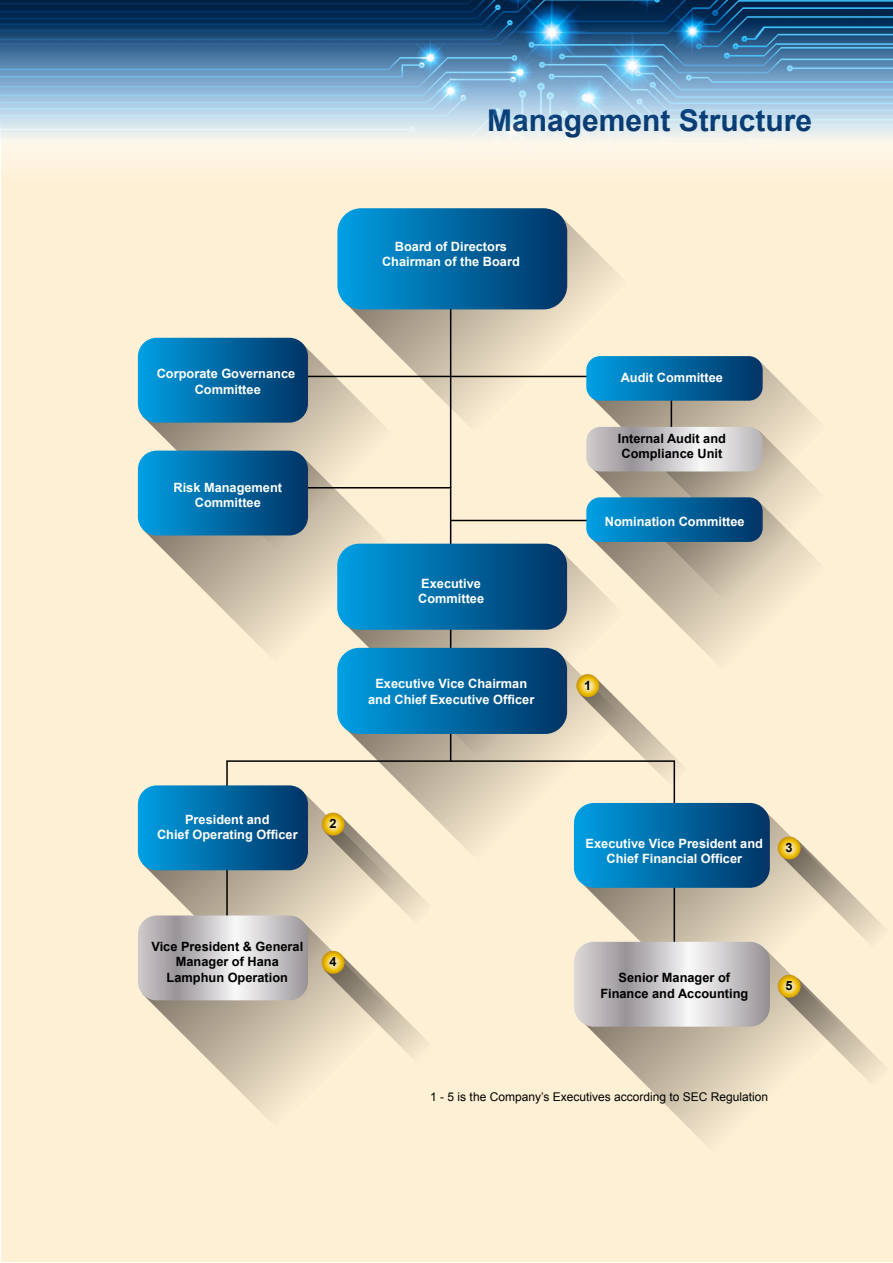
<style>
.page{position:relative;width:893px;height:1263px;background:#fff}
.page>*{position:absolute;margin:0;border:0;box-sizing:border-box;transform-origin:0 0}
.t1{font:700 30px "Arial";color:#0c3265}
.t2{font:700 12.75px/15.3px "Arial";color:#fff;text-align:center}
.t3{font:700 12.75px/15.3px "Arial";color:#000;text-align:center}
.t4{font:12px "Arial";color:#000}
</style>
<div class="page">
<div style="left:1px;top:3px;width:891px;height:1259px;background:#fef0d5"></div>
<hr style="left:450px;top:303px;width:1px;height:458px;background:#000">
<hr style="left:451px;top:520px;width:167px;height:1px;background:#000">
<hr style="left:284px;top:487px;width:167px;height:1px;background:#000">
<svg style="left:226px;top:760px;width:450px;height:108px"></svg>
<svg style="left:351px;top:222px;width:266px;height:212px"></svg>
<svg style="left:394px;top:557px;width:185px;height:93px;background:#cabea9"></svg>
<svg style="left:344px;top:661px;width:280px;height:201px"></svg>
<svg style="left:149px;top:343px;width:245px;height:113px"></svg>
<svg style="left:148px;top:456px;width:246px;height:196px"></svg>
<svg style="left:148px;top:791px;width:246px;height:130px"></svg>
<svg style="left:324px;top:815px;width:108px;height:106px"></svg>
<svg style="left:843px;top:885px;width:40px;height:57px"></svg>
<svg style="left:843px;top:1023px;width:40px;height:57px"></svg>
<svg style="left:394px;top:1008px;width:32px;height:48px"></svg>
<svg style="left:148px;top:921px;width:246px;height:196px"></svg>
<svg style="left:587px;top:816px;width:256px;height:126px"></svg>
<svg style="left:588px;top:954px;width:255px;height:189px"></svg>
<svg style="left:337px;top:208px;width:230px;height:101px;background:#076da5"></svg>
<svg style="left:337px;top:544px;width:230px;height:86px;background:#066ba4"></svg>
<svg style="left:337px;top:648px;width:230px;height:86px;background:#056ba4"></svg>
<svg style="left:138px;top:338px;width:170px;height:85px;background:#056ba4"></svg>
<svg style="left:138px;top:451px;width:170px;height:84px;background:#046ba4"></svg>
<svg style="left:138px;top:785px;width:170px;height:85px;background:#066ca4"></svg>
<svg style="left:138px;top:915px;width:170px;height:85px;background:#c5c2c4"></svg>
<svg style="left:574px;top:803px;width:196px;height:85px;background:#056ca5"></svg>
<svg style="left:574px;top:942px;width:196px;height:85px;background:#c6c2c4"></svg>
<svg style="left:579px;top:356px;width:237px;height:431px"></svg>
<svg style="left:576px;top:674px;width:23px;height:23px"></svg>
<svg style="left:322px;top:813px;width:23px;height:23px"></svg>
<svg style="left:778px;top:836px;width:23px;height:23px"></svg>
<svg style="left:778px;top:975px;width:23px;height:23px"></svg>
<svg style="left:322px;top:951px;width:23px;height:23px"></svg>
<img style="left:0;top:0;width:893px;height:156px">
<p class="t2" style="left:157px;top:367px;width:140px">Corporate Governance<br>Committee</p>
<p class="t2" style="left:173px;top:480px;width:110px">Risk Management<br>Committee</p>
<h1 class="t1" style="left:487px;top:101px;width:327px">Management Structure</h1>
<p class="t2" style="left:382px;top:239px;width:139px">Board of Directors<br>Chairman of the Board</p>
<p class="t2" style="left:418px;top:576px;width:68px;text-align:left">Executive<br>Committee</p>
<p class="t2" style="left:368px;top:677px;width:168px">Executive Vice Chairman and Chief Executive Officer</p>
<p class="t2" style="left:621px;top:370px;width:104px">Audit Committee</p>
<p class="t3" style="left:618px;top:431px;width:110px;text-align:left">Internal Audit and<br>Compliance Unit</p>
<p class="t2" style="left:605px;top:514px;width:141px">Nomination Committee</p>
<p class="t3" style="left:584px;top:678px;width:9px">1</p>
<p class="t2" style="left:157px;top:812px;width:142px">President and<br>Chief Operating Officer</p>
<p class="t3" style="left:330px;top:816px;width:9px">2</p>
<p class="t3" style="left:151px;top:939px;width:153px">Vice President &amp; General<br>Manager of Hana<br>Lamphun Operation</p>
<p class="t3" style="left:330px;top:955px;width:9px">4</p>
<p class="t2" style="left:586px;top:836px;width:179px">Executive Vice President and<br>Chief Financial Officer</p>
<p class="t3" style="left:786px;top:840px;width:9px">3</p>
<p class="t3" style="left:600px;top:970px;width:149px">Senior Manager of<br>Finance and Accounting</p>
<p class="t3" style="left:786px;top:978px;width:9px">5</p>
<p class="t4" style="left:430px;top:1089px;width:339px">1 - 5 is the Company’s Executives according to SEC Regulation</p>
</div>
